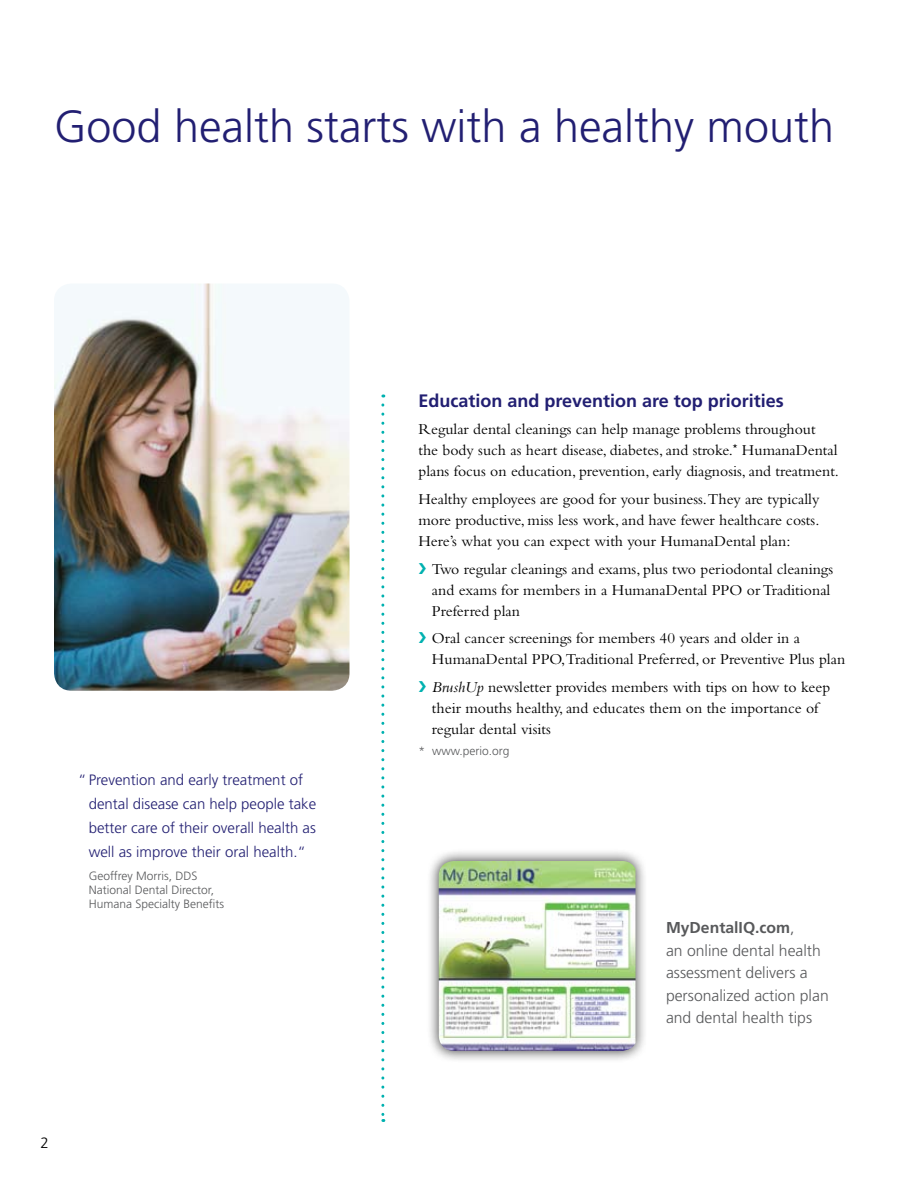
<style>
.page{position:relative;width:918px;height:1188px;background:#fff}
.page>*{position:absolute;margin:0;border:0;box-sizing:border-box;transform-origin:0 0}
.t1{font:300 45px "Frutiger LT Std";color:#221f72}
.t2{font:700 18px "Frutiger LT Std";color:#221f72}
.t3{font:15.75px/21px "Bembo Std";color:#000}
.t4{font:300 15.75px/22.5px "Frutiger LT Std";color:#58595b}
.t5{font:300 15px/24px "Frutiger LT Std";color:#221f72}
.t6{font:300 15px "Frutiger LT Std";color:#000}
.t7{font:300 12px/14.4px "Frutiger LT Std";color:#58595b}
.s1{color:#00b1b0}
.s2{font-style:italic}
.s3{font-weight:700}
</style>
<div class="page">
<svg style="left:381px;top:405px;width:3px;height:717px"></svg>
<div style="left:426px;top:848px;width:229px;height:220px;background:#000;opacity:.75"></div>
<img style="left:439px;top:861px;width:196px;height:190px">
<img style="left:54px;top:284px;width:296px;height:407px">
<h1 class="t1" style="left:54px;top:101px;width:782px">Good health starts with a healthy mouth</h1>
<p class="t5" style="left:89px;top:768px;width:229px;text-indent:-11px">“Prevention and early treatment of dental disease can help people take better care of their overall health as well as improve their oral health.“</p>
<p class="t7" style="left:89px;top:868px;width:137px">Geoffrey Morris, DDS<br>National Dental Director,<br>Humana Specialty Benefits</p>
<p class="t6" style="left:40px;top:1134px;width:10px">2</p>
<p class="t2" style="left:418px;top:390px;width:367px">Education and prevention are top priorities</p>
<p class="t3" style="left:418px;top:419px;width:422px">Regular dental cleanings can help manage problems throughout the body such as heart disease, diabetes, and stroke.<sup>*</sup> HumanaDental plans focus on education, prevention, early diagnosis, and treatment.</p>
<p class="t3" style="left:419px;top:488px;width:402px;text-align:justify">Healthy employees are good for your business.They are typically more productive, miss less work, and have fewer healthcare costs.<br>Here’s what you can expect with your HumanaDental plan:</p>
<p class="t3" style="left:432px;top:558px;width:403px;text-indent:-13px"><span class="s1">❯</span> Two regular cleanings and exams, plus two periodontal cleanings and exams for members in a HumanaDental PPO or Traditional<br>Preferred plan</p>
<p class="t3" style="left:432px;top:628px;width:415px;text-indent:-13px"><span class="s1">❯</span> Oral cancer screenings for members 40 years and older in a<br>HumanaDental PPO,Traditional Preferred, or Preventive Plus plan</p>
<p class="t3" style="left:432px;top:677px;width:400px;text-indent:-13px"><span class="s1">❯</span> <span class="s2">BrushUp</span> newsletter provides members with tips on how to keep their mouths healthy, and educates them on the importance of regular dental visits</p>
<p class="t7" style="left:418px;top:744px;width:92px">* www.perio.org</p>
<p class="t4" style="left:666px;top:917px;width:164px"><span class="s3">MyDentalIQ.com</span>,<br>an online dental health assessment delivers a personalized action plan and dental health tips</p>
</div>
